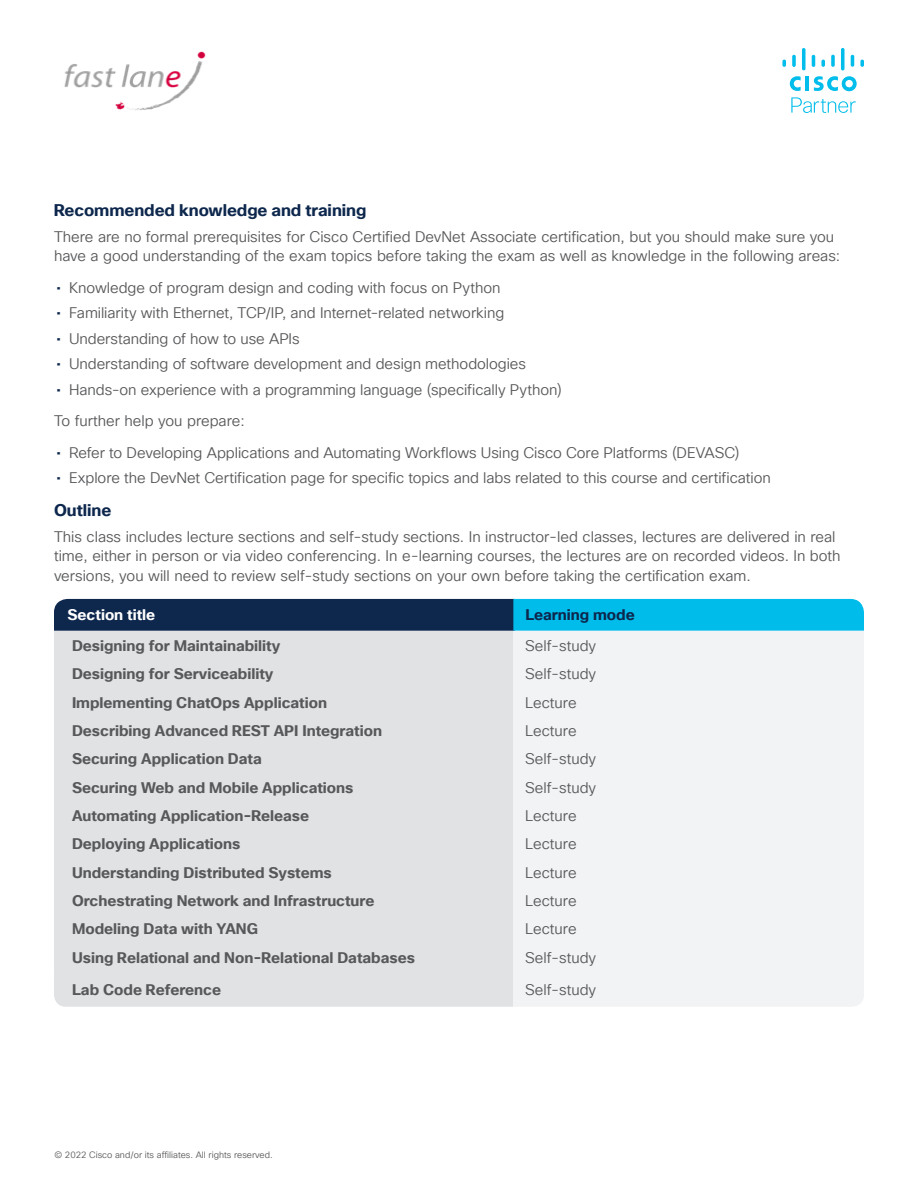
<style>
.page{position:relative;width:918px;height:1188px;background:#fff}
.page>*{position:absolute;margin:0;border:0;box-sizing:border-box;transform-origin:0 0}
.Subhead3_Midnight_bl{font:700 16.5px "Cisco Sans TT";letter-spacing:-.005em;color:#0d274d}
.Body{font:15px/19.5px "Cisco Sans TT Light";color:#57585a}
.Table_body{font:700 15px "Cisco Sans TT";color:#57585a}
.Table_body-2{font:15px "Cisco Sans TT Light";color:#57585a}
.Table_Head{font:700 15px "Cisco Sans TT";color:#fff}
.Table_Head-2{font:700 15px "Cisco Sans TT";color:#0d274d}
.Footer_white{font:9px "Cisco Sans TT Light";color:#57585a}
.s1{font-family:"Cisco Sans TT";color:#0d274d}
</style>
<div class="page">
<svg style="left:790px;top:76px;width:67px;height:37px"></svg>
<svg style="left:782px;top:60px;width:4px;height:7px"></svg>
<svg style="left:792px;top:54px;width:4px;height:13px"></svg>
<svg style="left:802px;top:48px;width:4px;height:22px"></svg>
<svg style="left:812px;top:54px;width:3px;height:13px"></svg>
<svg style="left:821px;top:60px;width:4px;height:7px"></svg>
<svg style="left:831px;top:54px;width:4px;height:13px"></svg>
<svg style="left:841px;top:48px;width:4px;height:22px"></svg>
<svg style="left:851px;top:54px;width:3px;height:13px"></svg>
<svg style="left:860px;top:59px;width:4px;height:8px"></svg>
<div style="left:54px;top:631px;width:459px;height:340px;background:#e1e2e4"></div>
<div style="left:513px;top:631px;width:351px;height:340px;background:#f2f3f4"></div>
<svg style="left:54px;top:599px;width:810px;height:32px;background:#0a6892"></svg>
<svg style="left:54px;top:971px;width:810px;height:36px"></svg>
<img style="left:64px;top:51px;width:142px;height:60px">
<p class="Subhead3_Midnight_bl" style="left:54px;top:200px;width:314px">Recommended knowledge and training</p>
<p class="Body" style="left:54px;top:227px;width:788px">There are no formal prerequisites for Cisco Certified DevNet Associate certification, but you should make sure you have a good understanding of the exam topics before taking the exam as well as knowledge in the following areas:</p>
<p class="Body" style="left:56px;top:278px;width:446px"><span class="s1">•</span> Knowledge of program design and coding with focus on Python</p>
<p class="Body" style="left:56px;top:304px;width:449px"><span class="s1">•</span> Familiarity with Ethernet, TCP/IP, and Internet-related networking</p>
<p class="Body" style="left:56px;top:329px;width:245px"><span class="s1">•</span> Understanding of how to use APIs</p>
<p class="Body" style="left:56px;top:355px;width:471px"><span class="s1">•</span> Understanding of software development and design methodologies</p>
<p class="Body" style="left:56px;top:380px;width:507px"><span class="s1">•</span> Hands-on experience with a programming language (specifically Python)</p>
<p class="Body" style="left:54px;top:412px;width:192px">To further help you prepare:</p>
<p class="Body" style="left:56px;top:443px;width:685px"><span class="s1">•</span> Refer to Developing Applications and Automating Workflows Using Cisco Core Platforms (DEVASC)</p>
<p class="Body" style="left:56px;top:469px;width:716px"><span class="s1">•</span> Explore the DevNet Certification page for specific topics and labs related to this course and certification</p>
<p class="Subhead3_Midnight_bl" style="left:54px;top:500px;width:59px">Outline</p>
<p class="Body" style="left:54px;top:527px;width:788px">This class includes lecture sections and self-study sections. In instructor-led classes, lectures are delivered in real time, either in person or via video conferencing. In e-learning courses, the lectures are on recorded videos. In both versions, you will need to review self-study sections on your own before taking the certification exam.</p>
<p class="Table_Head" style="left:68px;top:604px;width:89px">Section title</p>
<p class="Table_Head-2" style="left:525px;top:604px;width:111px">Learning mode</p>
<p class="Table_body" style="left:72px;top:636px;width:210px">Designing for Maintainability</p>
<p class="Table_body-2" style="left:525px;top:636px;width:73px">Self-study</p>
<p class="Table_body" style="left:72px;top:664px;width:203px">Designing for Serviceability</p>
<p class="Table_body-2" style="left:525px;top:664px;width:73px">Self-study</p>
<p class="Table_body" style="left:72px;top:692px;width:257px">Implementing ChatOps Application</p>
<p class="Table_body-2" style="left:525px;top:693px;width:53px">Lecture</p>
<p class="Table_body" style="left:72px;top:721px;width:312px">Describing Advanced REST API Integration</p>
<p class="Table_body-2" style="left:525px;top:721px;width:53px">Lecture</p>
<p class="Table_body" style="left:72px;top:749px;width:191px">Securing Application Data</p>
<p class="Table_body-2" style="left:525px;top:749px;width:73px">Self-study</p>
<p class="Table_body" style="left:72px;top:777px;width:283px">Securing Web and Mobile Applications</p>
<p class="Table_body-2" style="left:525px;top:778px;width:73px">Self-study</p>
<p class="Table_body" style="left:72px;top:806px;width:239px">Automating Application-Release</p>
<p class="Table_body-2" style="left:525px;top:806px;width:53px">Lecture</p>
<p class="Table_body" style="left:72px;top:834px;width:170px">Deploying Applications</p>
<p class="Table_body-2" style="left:525px;top:834px;width:53px">Lecture</p>
<p class="Table_body" style="left:72px;top:862px;width:261px">Understanding Distributed Systems</p>
<p class="Table_body-2" style="left:525px;top:863px;width:53px">Lecture</p>
<p class="Table_body" style="left:72px;top:891px;width:304px">Orchestrating Network and Infrastructure</p>
<p class="Table_body-2" style="left:525px;top:891px;width:53px">Lecture</p>
<p class="Table_body" style="left:72px;top:919px;width:187px">Modeling Data with YANG</p>
<p class="Table_body-2" style="left:525px;top:919px;width:53px">Lecture</p>
<p class="Table_body" style="left:72px;top:947px;width:345px">Using Relational and Non-Relational Databases</p>
<p class="Table_body-2" style="left:525px;top:948px;width:73px">Self-study</p>
<p class="Table_body" style="left:72px;top:979px;width:151px">Lab Code Reference</p>
<p class="Table_body-2" style="left:525px;top:980px;width:73px">Self-study</p>
<p class="Footer_white" style="left:54px;top:1149px;width:220px">© 2022 Cisco and/or its affiliates. All rights reserved.</p>
</div>
